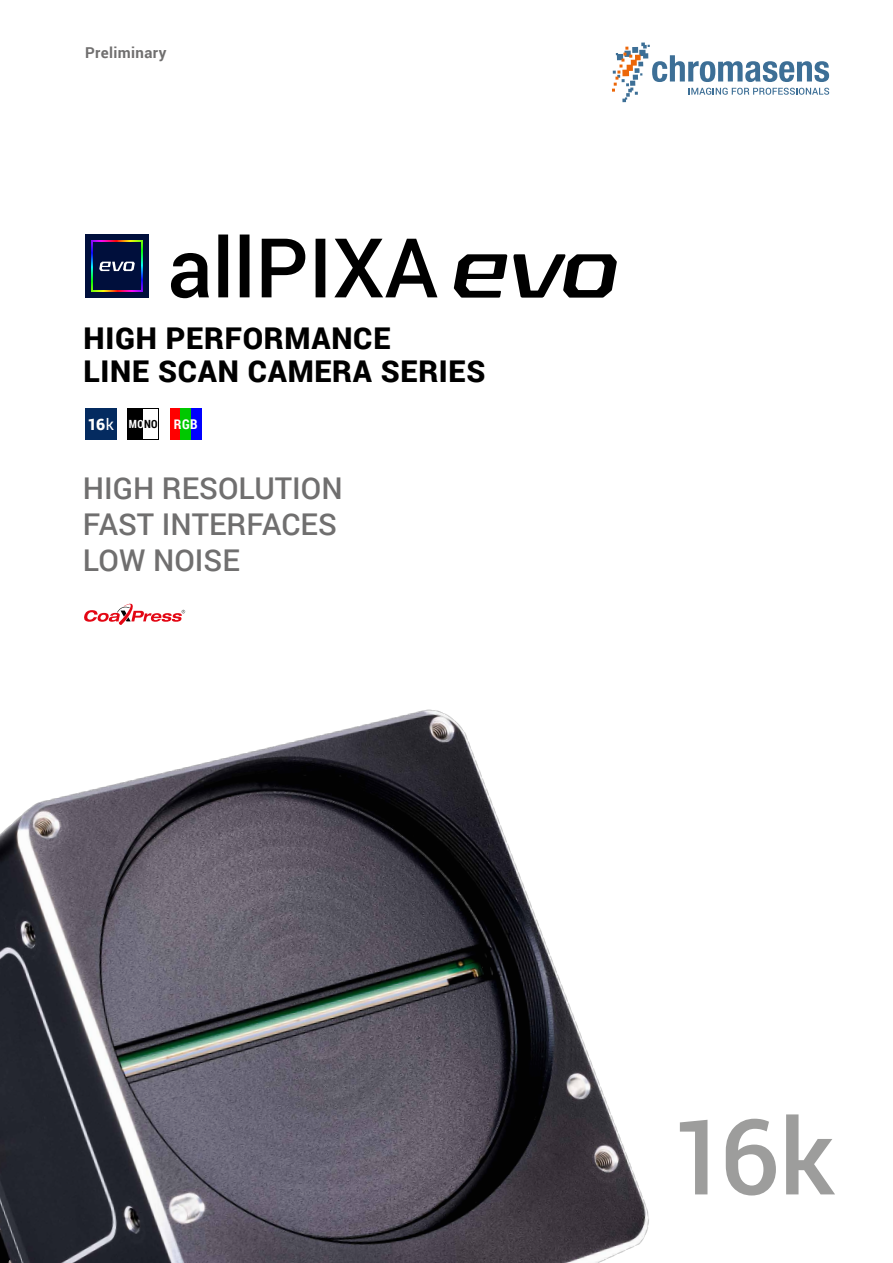
<style>
.page{position:relative;width:893px;height:1263px;background:#fff}
.page>*{position:absolute;margin:0;border:0;box-sizing:border-box;transform-origin:0 0}
.t1{font:500 105px "Roboto";color:#9d9d9c}
.t2{font:500 30px/36px "Roboto";color:#706f6f}
.t3{font:900 30px/33px "Roboto";letter-spacing:.025em;color:#000}
.t4{font:700 15px "Roboto";letter-spacing:.025em;color:#706f6f}
.t5{font:700 13.5px "Roboto Condensed";color:#fff}
.s1{font-family:"Roboto";font-weight:900;font-size:15.75px}
.s2{font-family:"Roboto";font-weight:400;font-size:15.75px}
.s3{font-size:11.25px}
.s4{font-size:11.25px;color:#000}
</style>
<div class="page">
<svg style="left:612px;top:43px;width:217px;height:59px"></svg>
<img style="left:0;top:709px;width:649px;height:554px">
<div style="left:85px;top:234px;width:63px;height:64px;background:#000f3c"></div>
<svg style="left:91px;top:241px;width:51px;height:51px"></svg>
<div style="left:85px;top:408px;width:32px;height:32px;background:#042b60"></div>
<div style="left:127px;top:408px;width:32px;height:32px;background:#000"></div>
<div style="left:128px;top:409px;width:30px;height:30px;background:#fff"></div>
<div style="left:127px;top:408px;width:16px;height:32px;background:#000"></div>
<div style="left:170px;top:408px;width:11px;height:32px;background:#f00"></div>
<div style="left:181px;top:408px;width:10px;height:32px;background:#00c800"></div>
<div style="left:191px;top:408px;width:11px;height:32px;background:#00f"></div>
<svg style="left:171px;top:234px;width:266px;height:64px"></svg>
<svg style="left:453px;top:254px;width:164px;height:44px"></svg>
<svg style="left:84px;top:603px;width:101px;height:22px"></svg>
<p class="t4" style="left:85px;top:42px;width:83px">Preliminary</p>
<p class="t3" style="left:84px;top:321px;width:403px">HIGH PERFORMANCE<br>LINE SCAN CAMERA SERIES</p>
<p class="t5" style="left:88px;top:414px;width:111px"><span class="s1">16</span><span class="s2">k</span> <span class="s3">MO</span><span class="s4">NO</span> RGB</p>
<p class="t2" style="left:83px;top:469px;width:261px">HIGH RESOLUTION<br>FAST INTERFACES<br>LOW NOISE</p>
<h1 class="t1" style="left:671px;top:1083px;width:165px">16k</h1>
</div>
